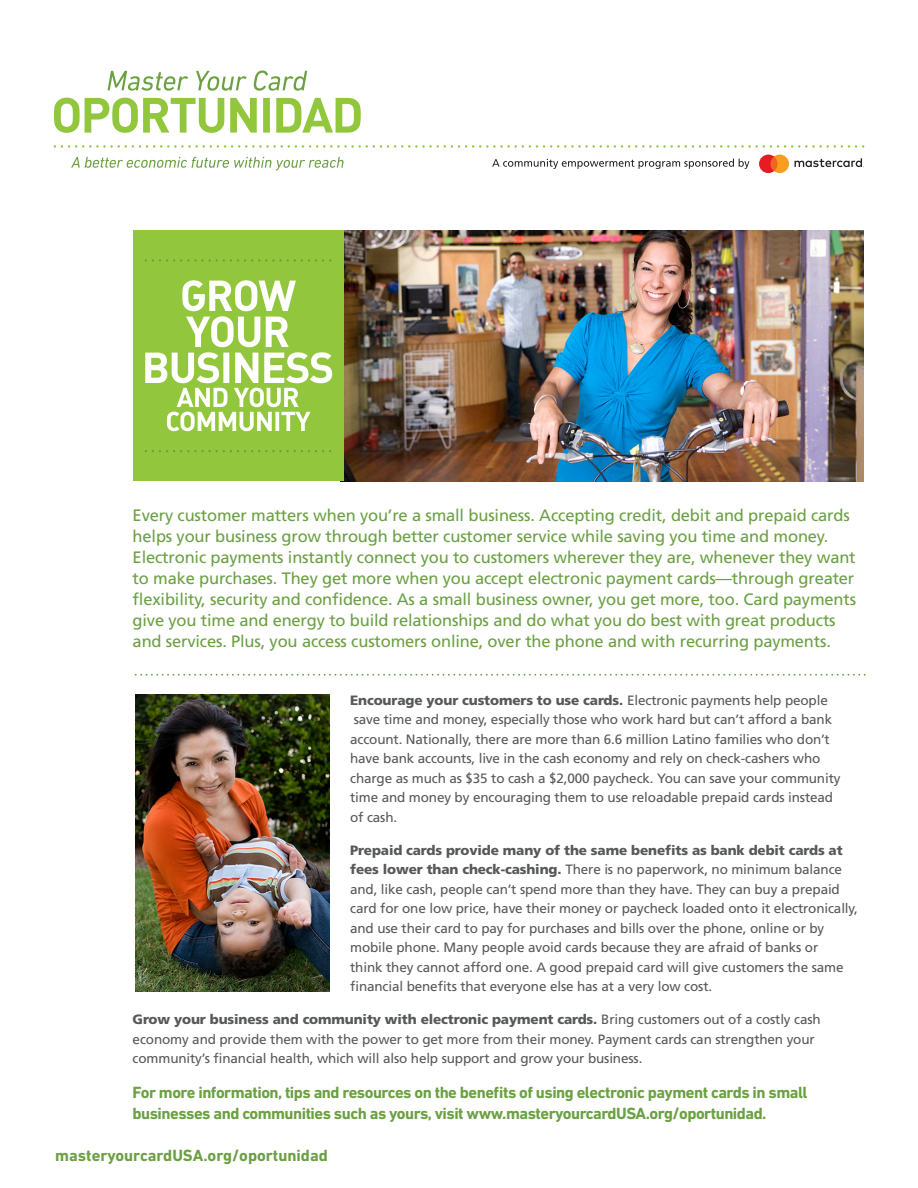
<style>
.page{position:relative;width:918px;height:1188px;background:#fff}
.page>*{position:absolute;margin:0;border:0;box-sizing:border-box;transform-origin:0 0}
.MC_Body_Copy{font:16.5px/21px "Frutiger LT Std";letter-spacing:-.01em;color:#6ba043}
.t1{font:700 16.5px/21px "DIN Next LT Pro";letter-spacing:-.03em;color:#6ba043}
.t2{font:700 16.5px "DIN Next LT Pro";color:#6ba043}
.Paragraph_Style_1{font:13.5px/19.5px "Frutiger LT Std";letter-spacing:-.01em;color:#57585a}
.s1{font-weight:900}
</style>
<div class="page">
<img style="left:343px;top:230px;width:521px;height:251px">
<div style="left:133px;top:230px;width:210px;height:251px;background:#92c73d"></div>
<img style="left:135px;top:695px;width:194px;height:296px">
<svg style="left:145px;top:280px;width:187px;height:151px"></svg>
<svg style="left:145px;top:259px;width:186px;height:3px"></svg>
<svg style="left:145px;top:450px;width:186px;height:2px"></svg>
<svg style="left:135px;top:674px;width:731px;height:2px"></svg>
<svg style="left:54px;top:145px;width:810px;height:3px"></svg>
<svg style="left:492px;top:159px;width:257px;height:10px"></svg>
<svg style="left:759px;top:155px;width:105px;height:18px"></svg>
<svg style="left:108px;top:70px;width:199px;height:21px"></svg>
<svg style="left:54px;top:98px;width:307px;height:35px"></svg>
<svg style="left:71px;top:157px;width:273px;height:13px"></svg>
<p class="MC_Body_Copy" style="left:133px;top:505px;width:725px">Every customer matters when you’re a small business. Accepting credit, debit and prepaid cards helps your business grow through better customer service while saving you time and money.<br>Electronic payments instantly connect you to customers wherever they are, whenever they want to make purchases. They get more when you accept electronic payment cards—through greater flexibility, security and confidence. As a small business owner, you get more, too. Card payments give you time and energy to build relationships and do what you do best with great products and services. Plus, you access customers online, over the phone and with recurring payments.</p>
<p class="Paragraph_Style_1" style="left:350px;top:690px;width:492px"><span class="s1">Encourage your customers to use cards.</span> Electronic payments help people save time and money, especially those who work hard but can’t afford a bank account. Nationally, there are more than 6.6 million Latino families who don’t have bank accounts, live in the cash economy and rely on check-cashers who charge as much as $35 to cash a $2,000 paycheck. You can save your community time and money by encouraging them to use reloadable prepaid cards instead of cash.</p>
<p class="Paragraph_Style_1" style="left:350px;top:840px;width:509px"><span class="s1">Prepaid cards provide many of the same benefits as bank debit cards at fees lower than check-cashing.</span> There is no paperwork, no minimum balance and, like cash, people can’t spend more than they have. They can buy a prepaid card for one low price, have their money or paycheck loaded onto it electronically, and use their card to pay for purchases and bills over the phone, online or by mobile phone. Many people avoid cards because they are afraid of banks or<br>think they cannot afford one. A good prepaid card will give customers the same financial benefits that everyone else has at a very low cost.</p>
<p class="Paragraph_Style_1" style="left:133px;top:1010px;width:690px"><span class="s1">Grow your business and community with electronic payment cards.</span> Bring customers out of a costly cash economy and provide them with the power to get more from their money. Payment cards can strengthen your community’s financial health, which will also help support and grow your business.</p>
<p class="t1" style="left:133px;top:1082px;width:676px">For more information, tips and resources on the benefits of using electronic payment cards in small businesses and communities such as yours, visit www.masteryourcardUSA.org/oportunidad.</p>
<p class="t2" style="left:55px;top:1146px;width:274px">masteryourcardUSA.org/oportunidad</p>
</div>
